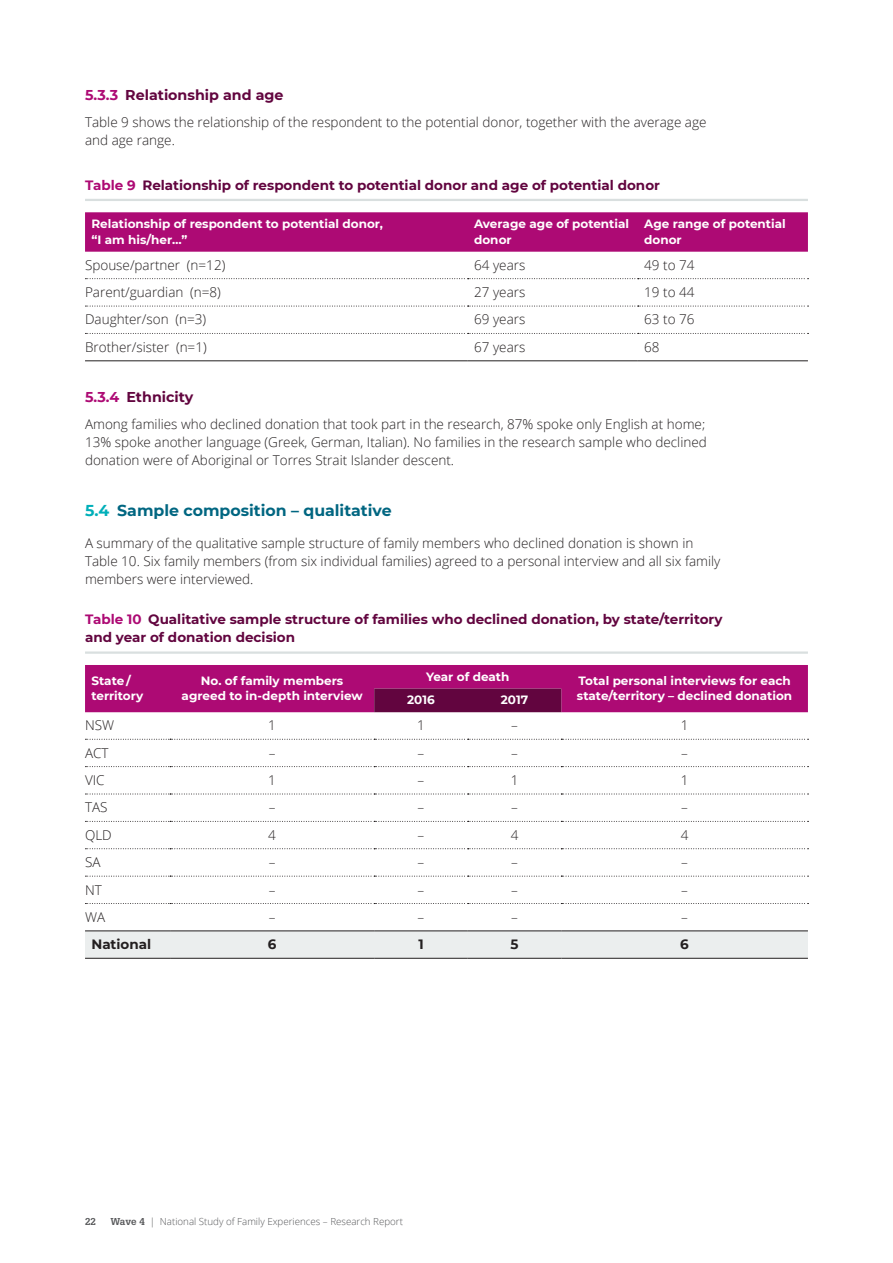
<style>
.page{position:relative;width:893px;height:1263px;background:#fff}
.page>*{position:absolute;margin:0;border:0;box-sizing:border-box;transform-origin:0 0}
.Subhead_2{font:700 15.75px "Montserrat";color:#006681}
.Subhead_3{font:700 14.25px "Montserrat";color:#62053f}
.Body_copy{font:300 13.5px/18px "Open Sans";color:#231f20}
.Table___copy{font:300 13.5px "Open Sans";color:#231f20}
.Table_figure_heading{font:700 13.5px/18px "Montserrat";color:#62053f}
.Table___copy-2{font:700 13.5px "Montserrat";color:#231f20}
.Table___header_row{font:700 12px/15.8px "Montserrat";color:#fff}
.t1{font:300 9.75px "Open Sans";color:#57585a}
.t2{font:700 9.75px "Glypha LT Std";color:#57585a}
.s1{color:#ad0a74}
.s2{color:#00afb9}
.s3{font-family:"Glypha LT Std";font-weight:700}
</style>
<div class="page">
<hr style="left:85px;top:199px;width:723px;height:2px;background:#d9dfdf">
<hr style="left:85px;top:651px;width:723px;height:3px;background:#d9dfdf">
<div style="left:85px;top:212px;width:723px;height:40px;background:#ad0a74"></div>
<svg style="left:85px;top:278px;width:723px;height:1px"></svg>
<svg style="left:85px;top:306px;width:723px;height:1px"></svg>
<svg style="left:85px;top:333px;width:723px;height:1px"></svg>
<hr style="left:85px;top:360px;width:383px;height:1px;background:#231f20">
<hr style="left:468px;top:360px;width:170px;height:1px;background:#231f20">
<hr style="left:638px;top:360px;width:170px;height:1px;background:#231f20">
<svg style="left:85px;top:665px;width:723px;height:47px;background:#a3096d"></svg>
<svg style="left:85px;top:931px;width:723px;height:27px;background:#e6e9e9"></svg>
<svg style="left:85px;top:739px;width:723px;height:1px"></svg>
<svg style="left:85px;top:766px;width:723px;height:1px"></svg>
<svg style="left:85px;top:794px;width:723px;height:1px"></svg>
<svg style="left:85px;top:821px;width:723px;height:1px"></svg>
<svg style="left:85px;top:848px;width:723px;height:1px"></svg>
<svg style="left:85px;top:876px;width:723px;height:1px"></svg>
<svg style="left:85px;top:903px;width:723px;height:1px"></svg>
<hr style="left:85px;top:930px;width:85px;height:1px;background:#231f20">
<hr style="left:170px;top:930px;width:204px;height:1px;background:#231f20">
<hr style="left:374px;top:930px;width:94px;height:1px;background:#231f20">
<hr style="left:468px;top:930px;width:93px;height:1px;background:#231f20">
<hr style="left:561px;top:930px;width:247px;height:1px;background:#231f20">
<hr style="left:85px;top:958px;width:85px;height:1px;background:#231f20">
<hr style="left:170px;top:958px;width:204px;height:1px;background:#231f20">
<hr style="left:374px;top:958px;width:94px;height:1px;background:#231f20">
<hr style="left:468px;top:958px;width:93px;height:1px;background:#231f20">
<hr style="left:561px;top:958px;width:247px;height:1px;background:#231f20">
<p class="Subhead_3" style="left:85px;top:84px;width:200px"><span class="s1">5.3.3</span> Relationship and age</p>
<p class="Body_copy" style="left:85px;top:113px;width:623px">Table 9 shows the relationship of the respondent to the potential donor, together with the average age and age range.</p>
<p class="Table_figure_heading" style="left:85px;top:175px;width:576px"><span class="s1">Table 9</span> Relationship of respondent to potential donor and age of potential donor</p>
<p class="Table___header_row" style="left:91px;top:215px;width:293px">Relationship of respondent to potential donor, “I am his/her…”</p>
<p class="Table___header_row" style="left:474px;top:215px;width:156px">Average age of potential donor</p>
<p class="Table___header_row" style="left:644px;top:215px;width:143px">Age range of potential donor</p>
<p class="Table___copy" style="left:85px;top:256px;width:142px">Spouse/partner (n=12)</p>
<p class="Table___copy" style="left:474px;top:256px;width:53px">64 years</p>
<p class="Table___copy" style="left:644px;top:256px;width:52px">49 to 74</p>
<p class="Table___copy" style="left:85px;top:283px;width:137px">Parent/guardian (n=8)</p>
<p class="Table___copy" style="left:474px;top:283px;width:53px">27 years</p>
<p class="Table___copy" style="left:644px;top:283px;width:52px">19 to 44</p>
<p class="Table___copy" style="left:85px;top:310px;width:123px">Daughter/son (n=3)</p>
<p class="Table___copy" style="left:474px;top:310px;width:53px">69 years</p>
<p class="Table___copy" style="left:644px;top:310px;width:52px">63 to 76</p>
<p class="Table___copy" style="left:85px;top:338px;width:123px">Brother/sister (n=1)</p>
<p class="Table___copy" style="left:474px;top:338px;width:53px">67 years</p>
<p class="Table___copy" style="left:644px;top:338px;width:17px">68</p>
<p class="Subhead_3" style="left:85px;top:386px;width:110px"><span class="s1">5.3.4</span> Ethnicity</p>
<p class="Body_copy" style="left:85px;top:414px;width:623px;text-align:justify">Among families who declined donation that took part in the research, 87% spoke only English at home; 13% spoke another language (Greek, German, Italian). No families in the research sample who declined donation were of Aboriginal or Torres Strait Islander descent.</p>
<p class="Subhead_2" style="left:85px;top:499px;width:308px"><span class="s2">5.4</span> Sample composition – qualitative</p>
<p class="Body_copy" style="left:85px;top:534px;width:637px">A summary of the qualitative sample structure of family members who declined donation is shown in<br>Table 10. Six family members (from six individual families) agreed to a personal interview and all six family members were interviewed.</p>
<p class="Table_figure_heading" style="left:85px;top:610px;width:639px"><span class="s1">Table 10</span> Qualitative sample structure of families who declined donation, by state/territory and year of donation decision</p>
<p class="Table___header_row" style="left:91px;top:672px;width:53px">State / territory</p>
<p class="Table___header_row" style="left:182px;top:672px;width:183px;text-align:center">No. of family members agreed to in-depth interview</p>
<p class="Table___header_row" style="left:426px;top:668px;width:85px">Year of death</p>
<p class="Table___header_row" style="left:578px;top:672px;width:214px">Total personal interviews for each</p>
<p class="Table___header_row" style="left:407px;top:692px;width:29px">2016</p>
<p class="Table___header_row" style="left:501px;top:692px;width:29px">2017</p>
<p class="Table___header_row" style="left:577px;top:688px;width:217px">state/territory – declined donation</p>
<p class="Table___copy" style="left:85px;top:716px;width:31px">NSW</p>
<p class="Table___copy" style="left:268px;top:716px;width:9px">1</p>
<p class="Table___copy" style="left:417px;top:716px;width:9px">1</p>
<p class="Table___copy" style="left:511px;top:716px;width:8px">–</p>
<p class="Table___copy" style="left:681px;top:716px;width:9px">1</p>
<p class="Table___copy" style="left:85px;top:743px;width:25px">ACT</p>
<p class="Table___copy" style="left:269px;top:743px;width:8px">–</p>
<p class="Table___copy" style="left:418px;top:743px;width:8px">–</p>
<p class="Table___copy" style="left:511px;top:743px;width:8px">–</p>
<p class="Table___copy" style="left:681px;top:743px;width:8px">–</p>
<p class="Table___copy" style="left:85px;top:771px;width:21px">VIC</p>
<p class="Table___copy" style="left:268px;top:771px;width:9px">1</p>
<p class="Table___copy" style="left:418px;top:771px;width:8px">–</p>
<p class="Table___copy" style="left:511px;top:771px;width:9px">1</p>
<p class="Table___copy" style="left:681px;top:771px;width:9px">1</p>
<p class="Table___copy" style="left:85px;top:798px;width:24px">TAS</p>
<p class="Table___copy" style="left:269px;top:798px;width:8px">–</p>
<p class="Table___copy" style="left:418px;top:798px;width:8px">–</p>
<p class="Table___copy" style="left:511px;top:798px;width:8px">–</p>
<p class="Table___copy" style="left:681px;top:798px;width:8px">–</p>
<p class="Table___copy" style="left:85px;top:826px;width:28px">QLD</p>
<p class="Table___copy" style="left:268px;top:826px;width:9px">4</p>
<p class="Table___copy" style="left:418px;top:826px;width:8px">–</p>
<p class="Table___copy" style="left:511px;top:826px;width:9px">4</p>
<p class="Table___copy" style="left:681px;top:826px;width:9px">4</p>
<p class="Table___copy" style="left:85px;top:853px;width:17px">SA</p>
<p class="Table___copy" style="left:269px;top:853px;width:8px">–</p>
<p class="Table___copy" style="left:418px;top:853px;width:8px">–</p>
<p class="Table___copy" style="left:511px;top:853px;width:8px">–</p>
<p class="Table___copy" style="left:681px;top:853px;width:8px">–</p>
<p class="Table___copy" style="left:85px;top:880px;width:18px">NT</p>
<p class="Table___copy" style="left:269px;top:880px;width:8px">–</p>
<p class="Table___copy" style="left:418px;top:880px;width:8px">–</p>
<p class="Table___copy" style="left:511px;top:880px;width:8px">–</p>
<p class="Table___copy" style="left:681px;top:880px;width:8px">–</p>
<p class="Table___copy" style="left:85px;top:908px;width:22px">WA</p>
<p class="Table___copy" style="left:269px;top:908px;width:8px">–</p>
<p class="Table___copy" style="left:418px;top:908px;width:8px">–</p>
<p class="Table___copy" style="left:511px;top:908px;width:8px">–</p>
<p class="Table___copy" style="left:681px;top:908px;width:8px">–</p>
<p class="Table___copy-2" style="left:91px;top:935px;width:61px">National</p>
<p class="Table___copy-2" style="left:268px;top:935px;width:10px">6</p>
<p class="Table___copy-2" style="left:418px;top:935px;width:7px">1</p>
<p class="Table___copy-2" style="left:510px;top:935px;width:10px">5</p>
<p class="Table___copy-2" style="left:680px;top:935px;width:10px">6</p>
<p class="t2" style="left:85px;top:1216px;width:12px">22</p>
<p class="t1" style="left:111px;top:1215px;width:294px"><span class="s3">Wave 4</span> | National Study of Family Experiences – Research Report</p>
</div>
